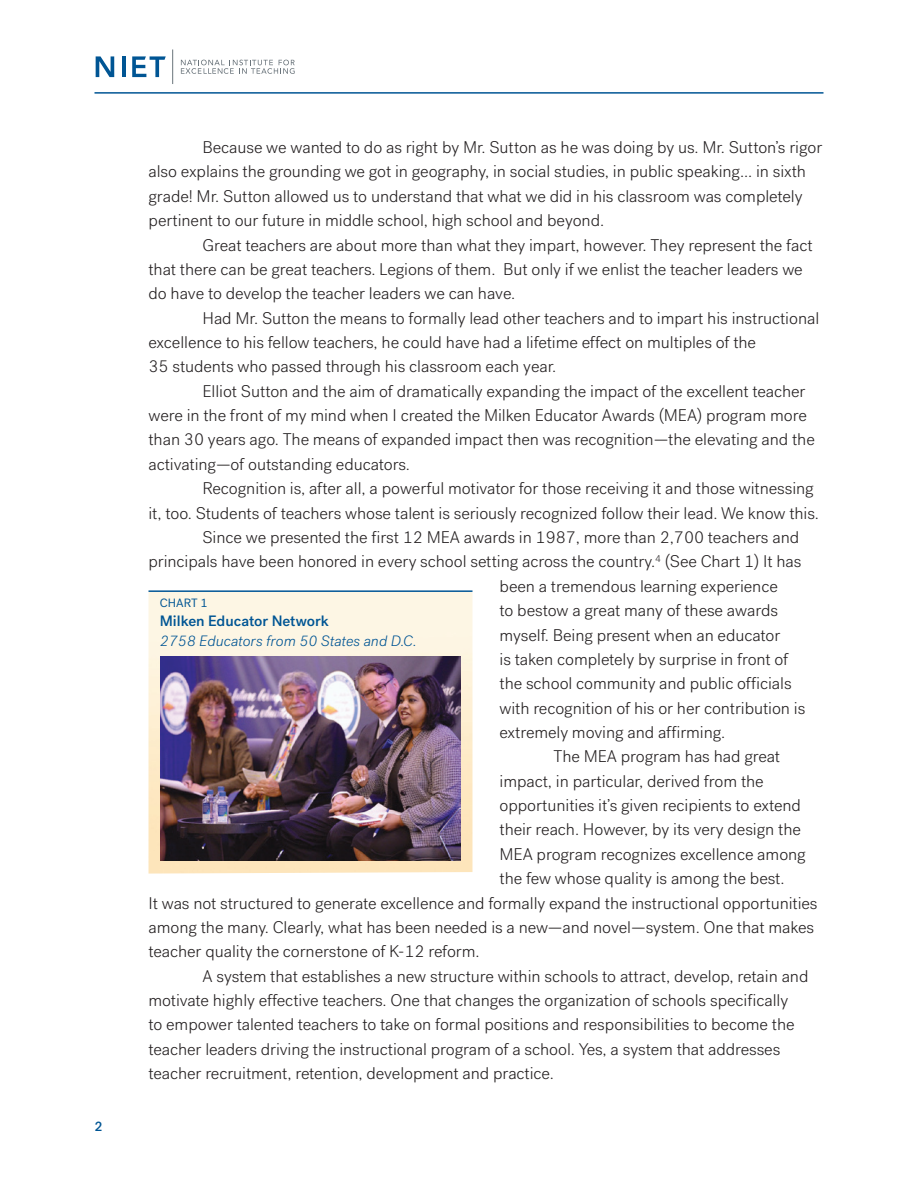
<style>
.page{position:relative;width:918px;height:1188px;background:#fff}
.page>*{position:absolute;margin:0;border:0;box-sizing:border-box;transform-origin:0 0}
.t1{font:300 16.8px/24.3px "Post Grotesk";letter-spacing:-.005em;color:#231f20}
.t2{font:italic 300 15px "Post Grotesk";color:#005594}
.t3{font:500 15px "Post Grotesk";color:#005594}
.t4{font:500 13.5px "Post Grotesk";color:#005594}
.t5{font:12px "Post Grotesk";color:#005594}
</style>
<div class="page">
<svg style="left:96px;top:56px;width:18px;height:21px"></svg>
<hr style="left:122px;top:56px;width:3px;height:21px;background:#005594">
<svg style="left:132px;top:56px;width:34px;height:21px"></svg>
<hr style="left:172px;top:50px;width:1px;height:34px;background:#6a747b">
<svg style="left:181px;top:60px;width:114px;height:14px"></svg>
<hr style="left:94px;top:92px;width:730px;height:2px;background:#005594">
<img style="left:148px;top:592px;width:324px;height:282px">
<hr style="left:148px;top:590px;width:324px;height:2px;background:#005594">
<img style="left:161px;top:656px;width:299px;height:204px">
<p class="t4" style="left:94px;top:1119px;width:10px">2</p>
<p class="t1" style="left:148px;top:135px;width:675px;text-indent:54px">Because we wanted to do as right by Mr. Sutton as he was doing by us. Mr. Sutton’s rigor also explains the grounding we got in geography, in social studies, in public speaking... in sixth grade! Mr. Sutton allowed us to understand that what we did in his classroom was completely pertinent to our future in middle school, high school and beyond.</p>
<p class="t1" style="left:148px;top:233px;width:666px;text-indent:54px">Great teachers are about more than what they impart, however. They represent the fact that there can be great teachers. Legions of them. But only if we enlist the teacher leaders we do have to develop the teacher leaders we can have.</p>
<p class="t1" style="left:148px;top:306px;width:672px;text-indent:54px">Had Mr. Sutton the means to formally lead other teachers and to impart his instructional excellence to his fellow teachers, he could have had a lifetime effect on multiples of the<br>35 students who passed through his classroom each year.</p>
<p class="t1" style="left:148px;top:379px;width:668px;text-indent:54px">Elliot Sutton and the aim of dramatically expanding the impact of the excellent teacher were in the front of my mind when I created the Milken Educator Awards (MEA) program more than 30 years ago. The means of expanded impact then was recognition—the elevating and the activating—of outstanding educators.</p>
<p class="t1" style="left:202px;top:477px;width:613px">Recognition is, after all, a powerful motivator for those receiving it and those witnessing</p>
<p class="t1" style="left:148px;top:501px;width:672px">it, too. Students of teachers whose talent is seriously recognized follow their lead. We know this.</p>
<p class="t1" style="left:202px;top:525px;width:598px">Since we presented the first 12 MEA awards in 1987, more than 2,700 teachers and</p>
<p class="t1" style="left:148px;top:550px;width:654px">principals have been honored in every school setting across the country.<sup>4</sup> (See Chart 1) It has</p>
<p class="t1" style="left:500px;top:574px;width:280px">been a tremendous learning experience</p>
<p class="t1" style="left:500px;top:598px;width:280px">to bestow a great many of these awards</p>
<p class="t1" style="left:500px;top:623px;width:282px">myself. Being present when an educator</p>
<p class="t1" style="left:500px;top:647px;width:290px">is taken completely by surprise in front of</p>
<p class="t1" style="left:500px;top:672px;width:294px">the school community and public officials</p>
<p class="t1" style="left:500px;top:696px;width:307px">with recognition of his or her contribution is</p>
<p class="t1" style="left:500px;top:720px;width:227px">extremely moving and affirming.</p>
<p class="t1" style="left:554px;top:745px;width:228px">The MEA program has had great</p>
<p class="t1" style="left:500px;top:769px;width:266px">impact, in particular, derived from the</p>
<p class="t1" style="left:500px;top:793px;width:303px">opportunities it’s given recipients to extend</p>
<p class="t1" style="left:500px;top:818px;width:303px">their reach. However, by its very design the</p>
<p class="t1" style="left:500px;top:842px;width:308px">MEA program recognizes excellence among</p>
<p class="t1" style="left:500px;top:867px;width:287px">the few whose quality is among the best.</p>
<p class="t1" style="left:149px;top:891px;width:671px">It was not structured to generate excellence and formally expand the instructional opportunities</p>
<p class="t1" style="left:149px;top:915px;width:667px">among the many. Clearly, what has been needed is a new—and novel—system. One that makes</p>
<p class="t1" style="left:149px;top:940px;width:333px">teacher quality the cornerstone of K-12 reform.</p>
<p class="t1" style="left:203px;top:964px;width:608px">A system that establishes a new structure within schools to attract, develop, retain and</p>
<p class="t1" style="left:149px;top:988px;width:641px">motivate highly effective teachers. One that changes the organization of schools specifically</p>
<p class="t1" style="left:149px;top:1013px;width:648px">to empower talented teachers to take on formal positions and responsibilities to become the</p>
<p class="t1" style="left:149px;top:1037px;width:633px">teacher leaders driving the instructional program of a school. Yes, a system that addresses</p>
<p class="t1" style="left:149px;top:1061px;width:407px">teacher recruitment, retention, development and practice.</p>
<p class="t5" style="left:160px;top:596px;width:49px">CHART 1</p>
<p class="t3" style="left:160px;top:612px;width:171px">Milken Educator Network</p>
<p class="t2" style="left:160px;top:632px;width:259px">2758 Educators from 50 States and D.C.</p>
</div>
